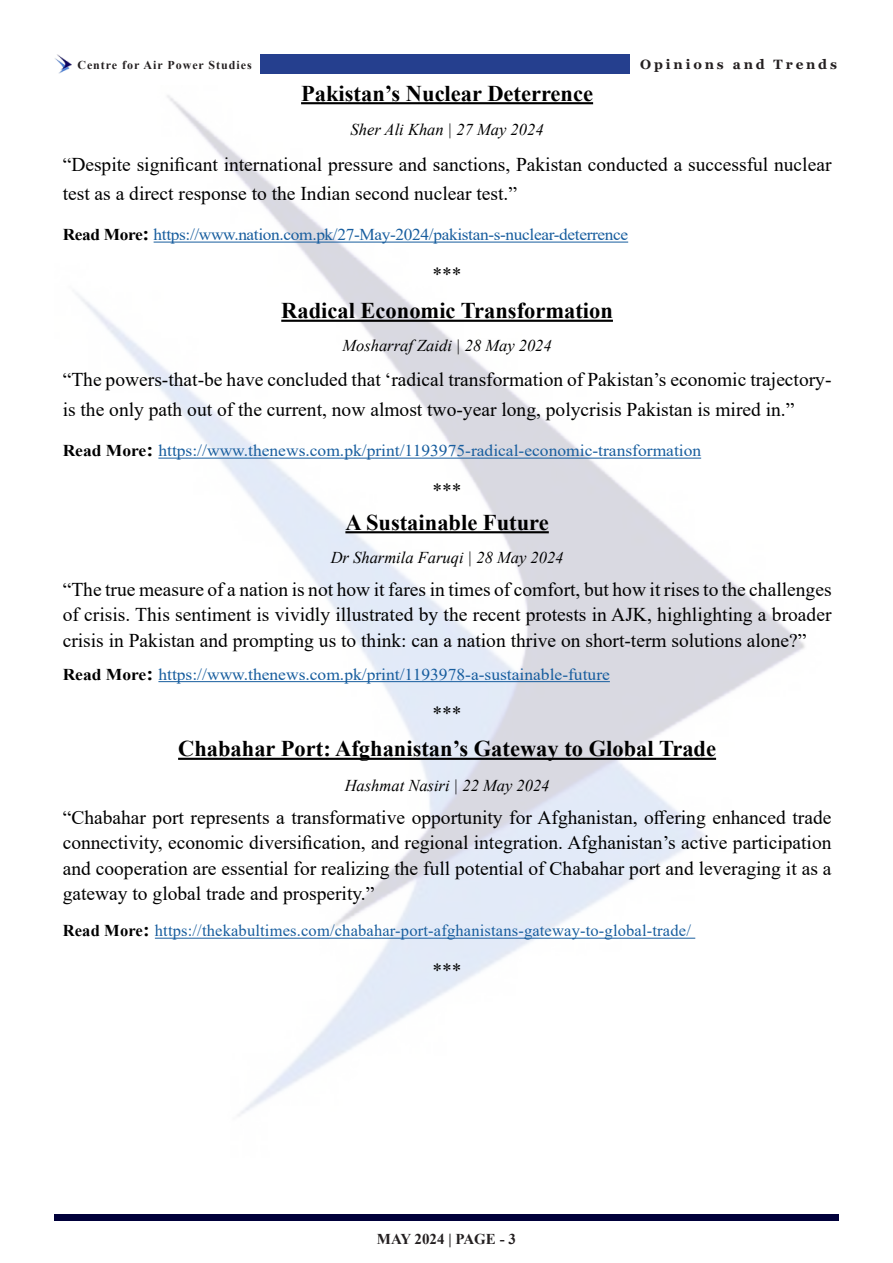
<style>
.page{position:relative;width:893px;height:1263px;background:#fff}
.page>*{position:absolute;margin:0;border:0;box-sizing:border-box;transform-origin:0 0}
.t1{font:700 22.5px "Times New Roman";color:#000}
.t2{font:19.5px/25.5px "Times New Roman";color:#000}
.t3{font:16.5px "Times New Roman";color:#175d9e;scale:1.06 1}
.t4{font:italic 16.5px "Times New Roman";color:#000}
.t5{font:16.5px "Times New Roman";color:#175d9e}
.t6{font:16.5px "Times New Roman";letter-spacing:-.02em;color:#175d9e;scale:1.05 1}
.t7{font:700 15px "Times New Roman";color:#231f20}
.t8{font:700 13.5px "Georgia";letter-spacing:.215em;color:#231f20}
.t9{font:700 12px "Times New Roman";letter-spacing:.08em;color:#231f20}
.s1{font-weight:700;color:#000}
.s2{font-weight:700;font-size:19.5px;color:#000}
</style>
<div class="page">
<div style="left:55px;top:1215px;width:784px;height:6px;background:#00003a"></div>
<img style="left:55px;top:55px;width:17px;height:19px">
<div style="left:261px;top:54px;width:369px;height:20px;background:#253f8e"></div>
<img style="left:76px;top:95px;width:729px;height:1021px">
<hr style="left:301px;top:102px;width:292px;height:2px;background:#000">
<hr style="left:154px;top:242px;width:474px;height:1px;background:#175d9e">
<hr style="left:281px;top:320px;width:332px;height:2px;background:#000">
<hr style="left:158px;top:458px;width:543px;height:1px;background:#175d9e">
<hr style="left:345px;top:531px;width:204px;height:2px;background:#000">
<hr style="left:158px;top:681px;width:452px;height:1px;background:#175d9e">
<hr style="left:178px;top:758px;width:538px;height:2px;background:#000">
<hr style="left:155px;top:938px;width:540px;height:1px;background:#175d9e">
<p class="t9" style="left:77px;top:61px;width:176px">Centre for Air Power Studies</p>
<p class="t8" style="left:640px;top:59px;width:199px">Opinions and Trends</p>
<p class="t1" style="left:301px;top:86px;width:294px">Pakistan’s Nuclear Deterrence</p>
<p class="t4" style="left:351px;top:124px;width:195px">Sher Ali Khan | 27 May 2024</p>
<p class="t2" style="left:63px;top:150px;width:770px;line-height:28.5px">“Despite significant international pressure and sanctions, Pakistan conducted a successful nuclear test as a direct response to the Indian second nuclear test.”</p>
<p class="t6" style="left:63px;top:229px;width:540px"><span class="s1">Read More</span><span class="s2">:</span> https://www.nation.com.pk/27-May-2024/pakistan-s-nuclear-deterrence</p>
<p class="t2" style="left:432px;top:263px;width:31px">***</p>
<p class="t1" style="left:281px;top:303px;width:333px">Radical Economic Transformation</p>
<p class="t4" style="left:342px;top:340px;width:211px">Mosharraf Zaidi | 28 May 2024</p>
<p class="t2" style="left:63px;top:366px;width:770px;line-height:30px">“The powers-that-be have concluded that ‘radical transformation of Pakistan’s economic trajectory&shy;is the only path out of the current, now almost two-year long, polycrisis Pakistan is mired in.”</p>
<p class="t3" style="left:63px;top:445px;width:604px"><span class="s1">Read More</span><span class="s2">:</span> https://www.thenews.com.pk/print/1193975-radical-economic-transformation</p>
<p class="t2" style="left:432px;top:479px;width:31px">***</p>
<p class="t1" style="left:345px;top:515px;width:205px">A Sustainable Future</p>
<p class="t4" style="left:331px;top:551px;width:234px">Dr Sharmila Faruqi | 28 May 2024</p>
<p class="t2" style="left:63px;top:578px;width:770px;text-align:justify">“The true measure of a nation is not how it fares in times of comfort, but how it rises to the challenges of crisis. This sentiment is vividly illustrated by the recent protests in AJK, highlighting a broader crisis in Pakistan and prompting us to think: can a nation thrive on short-term solutions alone?”</p>
<p class="t3" style="left:63px;top:668px;width:518px"><span class="s1">Read More</span><span class="s2">:</span> https://www.thenews.com.pk/print/1193978-a-sustainable-future</p>
<p class="t2" style="left:432px;top:703px;width:31px">***</p>
<p class="t1" style="left:178px;top:741px;width:539px">Chabahar Port: Afghanistan’s Gateway to Global Trade</p>
<p class="t4" style="left:345px;top:779px;width:206px">Hashmat Nasiri | 22 May 2024</p>
<p class="t2" style="left:63px;top:804px;width:770px;text-align:justify">“Chabahar port represents a transformative opportunity for Afghanistan, offering enhanced trade connectivity, economic diversification, and regional integration. Afghanistan’s active participation and cooperation are essential for realizing the full potential of Chabahar port and leveraging it as a gateway to global trade and prosperity.”</p>
<p class="t5" style="left:63px;top:925px;width:630px"><span class="s1">Read More</span><span class="s2">:</span> https://thekabultimes.com/chabahar-port-afghanistans-gateway-to-global-trade/</p>
<p class="t2" style="left:432px;top:959px;width:31px">***</p>
<p class="t7" style="left:377px;top:1233px;width:140px">MAY 2024 | PAGE - 3</p>
</div>
